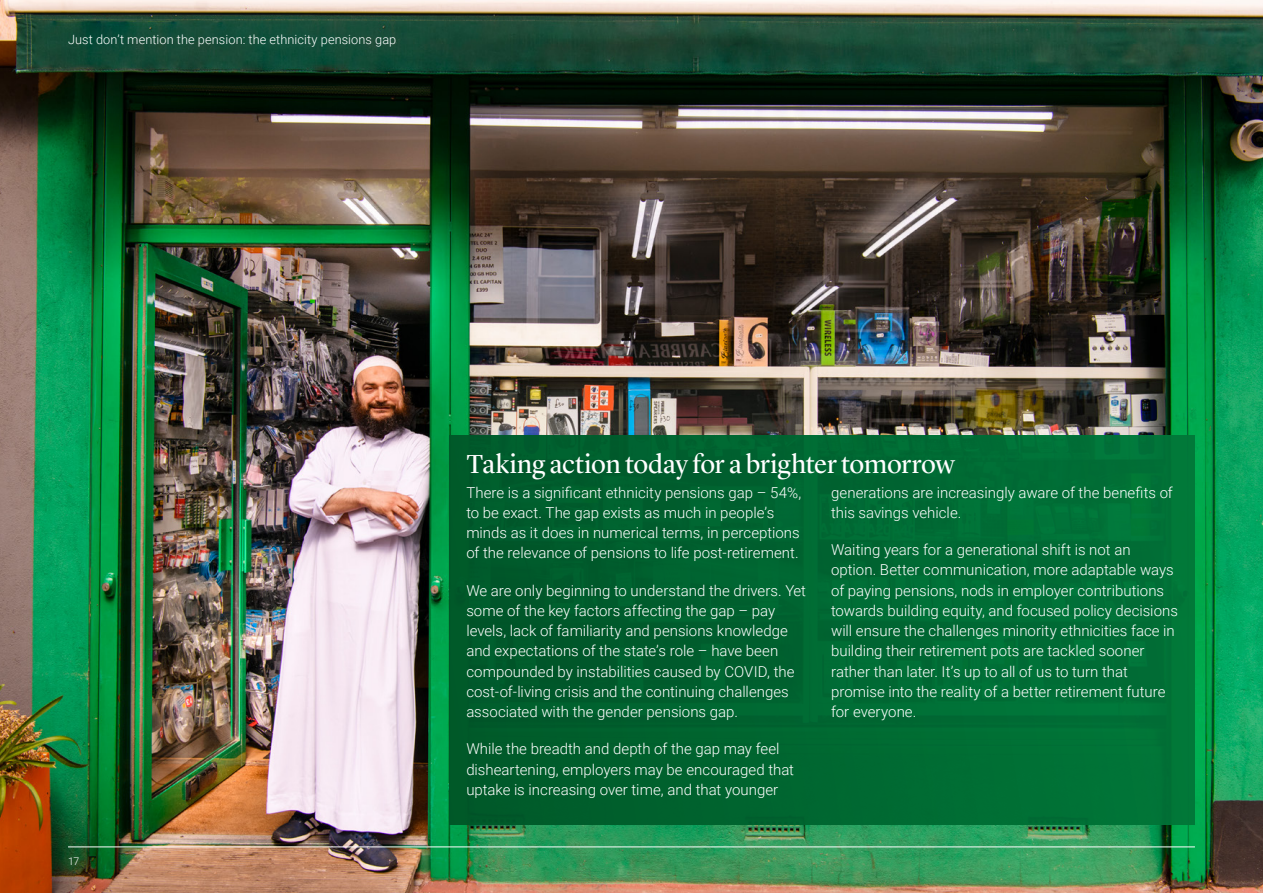
<style>
.page{position:relative;width:1263px;height:893px;background:#fff}
.page>*{position:absolute;margin:0;border:0;box-sizing:border-box;transform-origin:0 0}
.t1{font:27px "Lyon Display";letter-spacing:-.01em;color:#fff}
.t2{font:300 15px/20.2px "Roboto";color:#fff}
.t3{font:300 12.75px "Roboto";letter-spacing:.01em;color:#fff}
.Source{font:300 10.5px "Roboto";color:#fff}
</style>
<div class="page">
<img style="left:0;top:0;width:1263px;height:893px">
<div style="left:449px;top:436px;width:746px;height:389px;background:linear-gradient(to right,#005729,#007539)"></div>
<hr style="left:68px;top:846px;width:1127px;height:1px;background:#fff">
<p class="t3" style="left:68px;top:30px;width:330px">Just don’t mention the pension: the ethnicity pensions gap</p>
<p class="Source" style="left:68px;top:854px;width:13px">17</p>
<h2 class="t1" style="left:466px;top:444px;width:490px">Taking action today for a brighter tomorrow</h2>
<p class="t2" style="left:466px;top:482px;width:336px">There is a significant ethnicity pensions gap – 54%, to be exact. The gap exists as much in people’s minds as it does in numerical terms, in perceptions of the relevance of pensions to life post-retirement.</p>
<p class="t2" style="left:466px;top:580px;width:341px">We are only beginning to understand the drivers. Yet some of the key factors affecting the gap – pay levels, lack of familiarity and pensions knowledge and expectations of the state’s role – have been compounded by instabilities caused by COVID, the cost-of-living crisis and the continuing challenges associated with the gender pensions gap.</p>
<p class="t2" style="left:466px;top:738px;width:329px">While the breadth and depth of the gap may feel disheartening, employers may be encouraged that uptake is increasing over time, and that younger</p>
<p class="t2" style="left:831px;top:482px;width:343px">generations are increasingly aware of the benefits of this savings vehicle.</p>
<p class="t2" style="left:831px;top:539px;width:348px">Waiting years for a generational shift is not an option. Better communication, more adaptable ways of paying pensions, nods in employer contributions towards building equity, and focused policy decisions will ensure the challenges minority ethnicities face in building their retirement pots are tackled sooner rather than later. It’s up to all of us to turn that promise into the reality of a better retirement future for everyone.</p>
</div>
